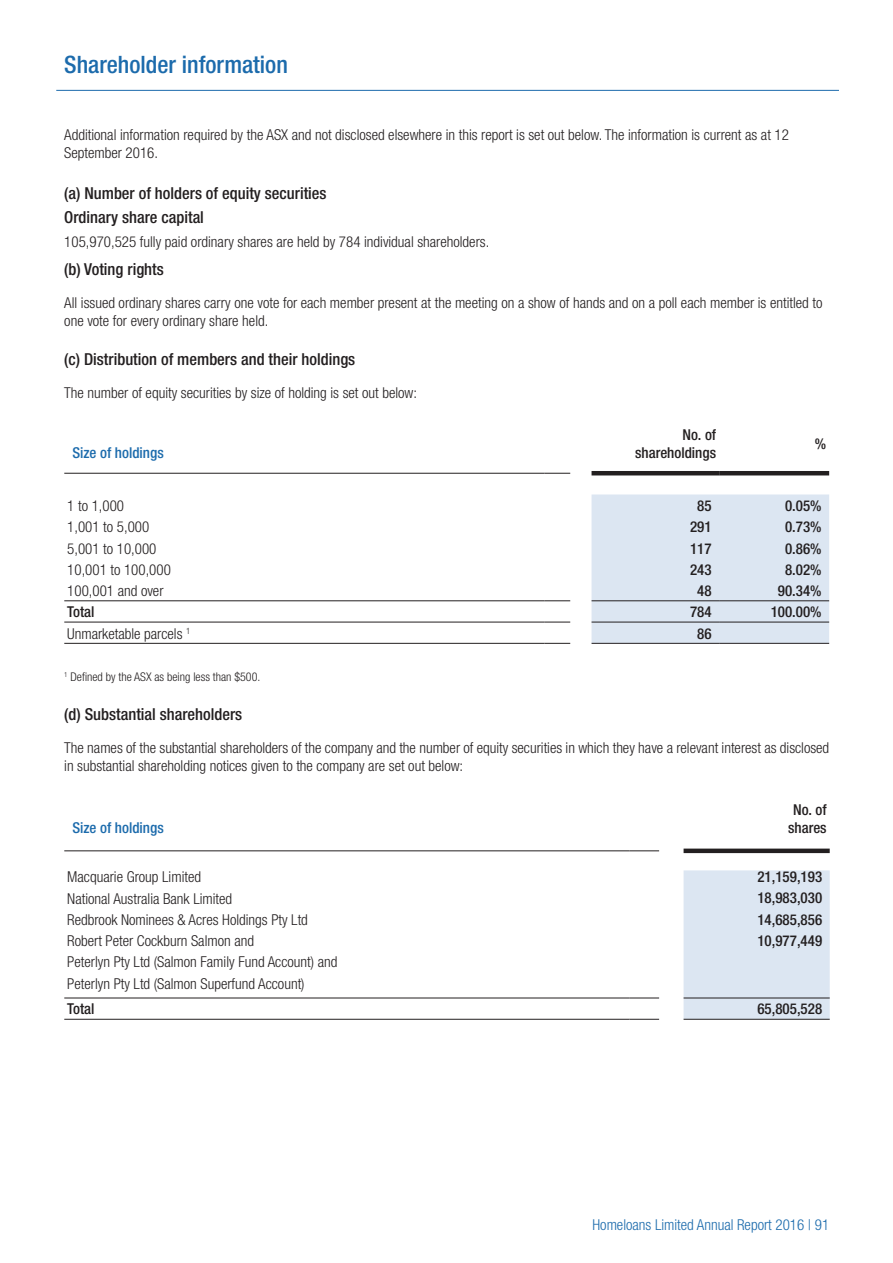
<style>
.page{position:relative;width:893px;height:1263px;background:#fff}
.page>*{position:absolute;margin:0;border:0;box-sizing:border-box;transform-origin:0 0}
.t1{font:500 condensed 24px "Helvetica Neue";color:#1c6bac}
.t2{font:500 condensed 16.5px/24px "Helvetica Neue";color:#231f20}
.t3{font:300 condensed 15px/18px "Helvetica Neue";color:#231f20}
.t4{font:500 condensed 15px/18px "Helvetica Neue";color:#231f20;text-align:right}
.t5{font:300 condensed 15px "Helvetica Neue";color:#1c6bac}
.t6{font:500 condensed 15px "Helvetica Neue";color:#1c6bac}
.t7{font:300 condensed 12px "Helvetica Neue";color:#231f20}
</style>
<div class="page">
<svg style="left:64px;top:471px;width:765px;height:5px"></svg>
<div style="left:592px;top:494px;width:237px;height:149px;background:#dce6f2"></div>
<hr style="left:64px;top:473px;width:480px;height:1px;background:#231f20">
<svg style="left:544px;top:473px;width:26px;height:1px"></svg>
<hr style="left:592px;top:471px;width:127px;height:4px;background:#231f20">
<hr style="left:64px;top:600px;width:480px;height:1px;background:#231f20">
<svg style="left:544px;top:600px;width:26px;height:1px"></svg>
<hr style="left:592px;top:600px;width:127px;height:1px;background:#231f20">
<hr style="left:719px;top:600px;width:110px;height:1px;background:#231f20">
<hr style="left:64px;top:622px;width:480px;height:1px;background:#231f20">
<svg style="left:544px;top:622px;width:26px;height:1px"></svg>
<hr style="left:64px;top:643px;width:480px;height:1px;background:#231f20">
<svg style="left:544px;top:643px;width:26px;height:1px"></svg>
<hr style="left:592px;top:622px;width:127px;height:1px;background:#231f20">
<hr style="left:719px;top:622px;width:110px;height:1px;background:#231f20">
<hr style="left:592px;top:643px;width:127px;height:1px;background:#231f20">
<hr style="left:719px;top:643px;width:110px;height:1px;background:#231f20">
<hr style="left:719px;top:471px;width:110px;height:4px;background:#231f20">
<svg style="left:64px;top:848px;width:766px;height:6px"></svg>
<div style="left:684px;top:870px;width:146px;height:149px;background:#dce6f2"></div>
<hr style="left:64px;top:850px;width:565px;height:1px;background:#231f20">
<hr style="left:629px;top:850px;width:30px;height:1px;background:#231f20">
<div style="left:684px;top:848px;width:146px;height:5px;background:#231f20"></div>
<hr style="left:64px;top:998px;width:565px;height:1px;background:#231f20">
<hr style="left:629px;top:998px;width:30px;height:1px;background:#231f20">
<hr style="left:64px;top:1019px;width:565px;height:1px;background:#231f20">
<hr style="left:629px;top:1019px;width:30px;height:1px;background:#231f20">
<hr style="left:684px;top:998px;width:146px;height:1px;background:#231f20">
<hr style="left:684px;top:1019px;width:146px;height:1px;background:#231f20">
<hr style="left:56px;top:90px;width:783px;height:1px;background:#1c6bac">
<h1 class="t1" style="left:64px;top:50px;width:225px">Shareholder information</h1>
<p class="t3" style="left:64px;top:125px;width:726px">Additional information required by the ASX and not disclosed elsewhere in this report is set out below. The information is current as at 12<br>September 2016.</p>
<p class="t2" style="left:64px;top:181px;width:264px">(a) Number of holders of equity securities<br>Ordinary share capital</p>
<p class="t3" style="left:64px;top:232px;width:426px">105,970,525 fully paid ordinary shares are held by 784 individual shareholders.</p>
<p class="t2" style="left:64px;top:256px;width:101px">(b) Voting rights</p>
<p class="t3" style="left:64px;top:293px;width:760px">All issued ordinary shares carry one vote for each member present at the meeting on a show of hands and on a poll each member is entitled to one vote for every ordinary share held.</p>
<p class="t2" style="left:64px;top:346px;width:293px">(c) Distribution of members and their holdings</p>
<p class="t3" style="left:64px;top:383px;width:354px">The number of equity securities by size of holding is set out below:</p>
<p class="t6" style="left:72px;top:443px;width:93px">Size of holdings</p>
<p class="t4" style="left:635px;top:425px;width:82px">No. of shareholdings</p>
<p class="t4" style="left:815px;top:434px;width:13px">%</p>
<p class="t3" style="left:67px;top:497px;width:58px">1 to 1,000</p>
<p class="t4" style="left:697px;top:496px;width:16px">85</p>
<p class="t4" style="left:785px;top:496px;width:38px">0.05%</p>
<p class="t3" style="left:67px;top:518px;width:84px">1,001 to 5,000</p>
<p class="t4" style="left:690px;top:518px;width:23px">291</p>
<p class="t4" style="left:785px;top:518px;width:38px">0.73%</p>
<p class="t3" style="left:67px;top:539px;width:91px">5,001 to 10,000</p>
<p class="t4" style="left:690px;top:539px;width:23px">117</p>
<p class="t4" style="left:785px;top:539px;width:38px">0.86%</p>
<p class="t3" style="left:67px;top:560px;width:105px">10,001 to 100,000</p>
<p class="t4" style="left:690px;top:560px;width:23px">243</p>
<p class="t4" style="left:785px;top:560px;width:38px">8.02%</p>
<p class="t3" style="left:67px;top:582px;width:98px">100,001 and over</p>
<p class="t4" style="left:697px;top:581px;width:16px">48</p>
<p class="t4" style="left:778px;top:581px;width:45px">90.34%</p>
<p class="t4" style="left:67px;top:603px;width:29px">Total</p>
<p class="t4" style="left:690px;top:603px;width:23px">784</p>
<p class="t4" style="left:771px;top:603px;width:52px">100.00%</p>
<p class="t3" style="left:67px;top:624px;width:125px">Unmarketable parcels <sup>1</sup></p>
<p class="t4" style="left:697px;top:624px;width:16px">86</p>
<p class="t7" style="left:64px;top:670px;width:198px"><sup>1</sup> Defined by the ASX as being less than $500.</p>
<p class="t2" style="left:64px;top:702px;width:179px">(d) Substantial shareholders</p>
<p class="t3" style="left:64px;top:739px;width:766px">The names of the substantial shareholders of the company and the number of equity securities in which they have a relevant interest as disclosed in substantial shareholding notices given to the company are set out below:</p>
<p class="t6" style="left:72px;top:819px;width:93px">Size of holdings</p>
<p class="t4" style="left:788px;top:801px;width:40px;text-align:center">No. of shares</p>
<p class="t3" style="left:67px;top:868px;width:135px">Macquarie Group Limited</p>
<p class="t4" style="left:757px;top:868px;width:66px">21,159,193</p>
<p class="t3" style="left:67px;top:889px;width:166px">National Australia Bank Limited</p>
<p class="t4" style="left:757px;top:889px;width:66px">18,983,030</p>
<p class="t3" style="left:67px;top:910px;width:242px">Redbrook Nominees &amp; Acres Holdings Pty Ltd</p>
<p class="t4" style="left:757px;top:910px;width:66px">14,685,856</p>
<p class="t3" style="left:67px;top:932px;width:188px">Robert Peter Cockburn Salmon and</p>
<p class="t4" style="left:757px;top:931px;width:66px">10,977,449</p>
<p class="t3" style="left:67px;top:951px;width:272px;line-height:21.3px">Peterlyn Pty Ltd (Salmon Family Fund Account) and<br>Peterlyn Pty Ltd (Salmon Superfund Account)</p>
<p class="t4" style="left:67px;top:1000px;width:29px">Total</p>
<p class="t4" style="left:757px;top:1000px;width:66px">65,805,528</p>
<p class="t5" style="left:592px;top:1216px;width:238px">Homeloans Limited Annual Report 2016 | 91</p>
</div>
